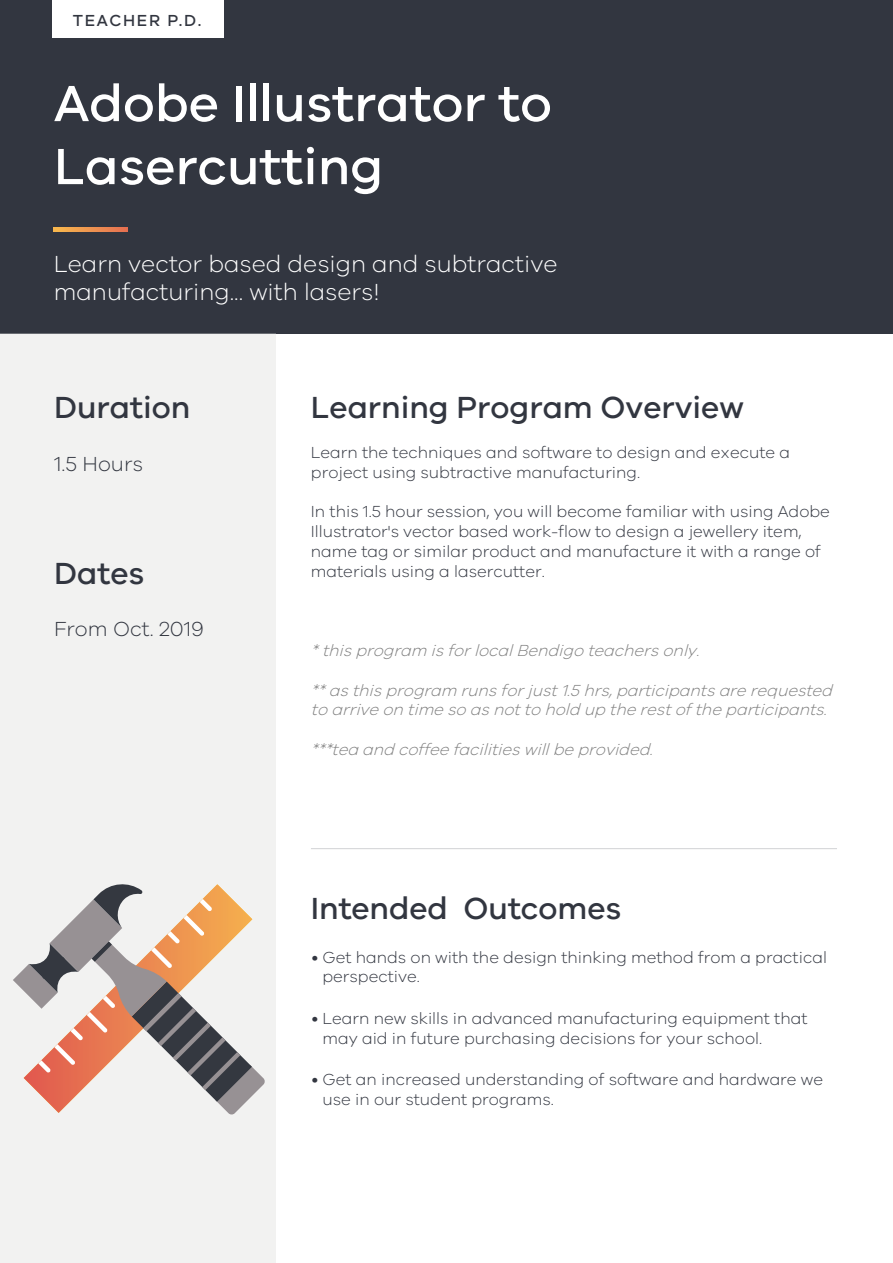
<style>
.page{position:relative;width:893px;height:1263px;background:#fff}
.page>*{position:absolute;margin:0;border:0;box-sizing:border-box;transform-origin:0 0}
.t1{font:500 52.5px/63px "VIC";color:#fff}
.t2{font:500 31.5px "VIC";color:#323640}
.t3{font:300 24px/28.5px "VIC";color:#fff}
.t4{font:300 21px "VIC";color:#323640}
.t5{font:300 16.5px/19.8px "VIC";color:#323640}
.t6{font:italic 300 16.5px/19.8px "VIC";color:#808080}
.t7{font:500 16.5px "VIC";letter-spacing:.1em;color:#323640}
.s1{font-size:18px}
</style>
<div class="page">
<div style="left:0;top:0;width:893px;height:333px;background:#323640"></div>
<div style="left:0;top:333px;width:276px;height:930px;background:#f2f2f1"></div>
<div style="left:52px;top:0;width:172px;height:38px;background:#fff"></div>
<svg style="left:54px;top:227px;width:74px;height:4px"></svg>
<svg style="left:13px;top:884px;width:252px;height:231px"></svg>
<hr style="left:311px;top:848px;width:526px;height:1px;background:#d1d2d4">
<p class="t7" style="left:73px;top:10px;width:130px">TEACHER P.D.</p>
<p class="t1" style="left:54px;top:70px;width:499px">Adobe Illustrator to<br>Lasercutting</p>
<p class="t3" style="left:54px;top:249px;width:505px">Learn vector based design and subtractive manufacturing... with lasers!</p>
<p class="t2" style="left:54px;top:389px;width:138px">Duration</p>
<p class="t4" style="left:54px;top:451px;width:91px">1.5 Hours</p>
<p class="t2" style="left:54px;top:554px;width:92px">Dates</p>
<p class="t4" style="left:54px;top:616px;width:151px">From Oct. 2019</p>
<p class="t2" style="left:311px;top:389px;width:435px">Learning Program Overview</p>
<p class="t5" style="left:311px;top:442px;width:481px">Learn the techniques and software to design and execute a project using subtractive manufacturing.</p>
<p class="t5" style="left:311px;top:501px;width:520px">In this 1.5 hour session, you will become familiar with using Adobe Illustrator's vector based work-flow to design a jewellery item, name tag or similar product and manufacture it with a range of materials using a lasercutter.</p>
<p class="t6" style="left:311px;top:640px;width:395px">*thisprogram isforlocalBendigo teachersonly.</p>
<p class="t6" style="left:311px;top:679px;width:528px">**asthisprogram runsforjust1.5hrs,participantsare requested to arrive on time so asnotto hold up the restofthe participants.</p>
<p class="t6" style="left:311px;top:739px;width:348px">***tea and coffee facilitieswillbe provided.</p>
<p class="t2" style="left:311px;top:889px;width:312px">Intended Outcomes</p>
<p class="t5" style="left:322px;top:946px;width:506px;text-indent:-11px"><span class="s1">•</span> Get hands on with the design thinking method from a practical perspective.</p>
<p class="t5" style="left:322px;top:1008px;width:486px;text-indent:-11px"><span class="s1">•</span> Learn new skills in advanced manufacturing equipment that may aid in future purchasing decisions for your school.</p>
<p class="t5" style="left:322px;top:1069px;width:502px;text-indent:-11px"><span class="s1">•</span> Get an increased understanding of software and hardware we use in our student programs.</p>
</div>
